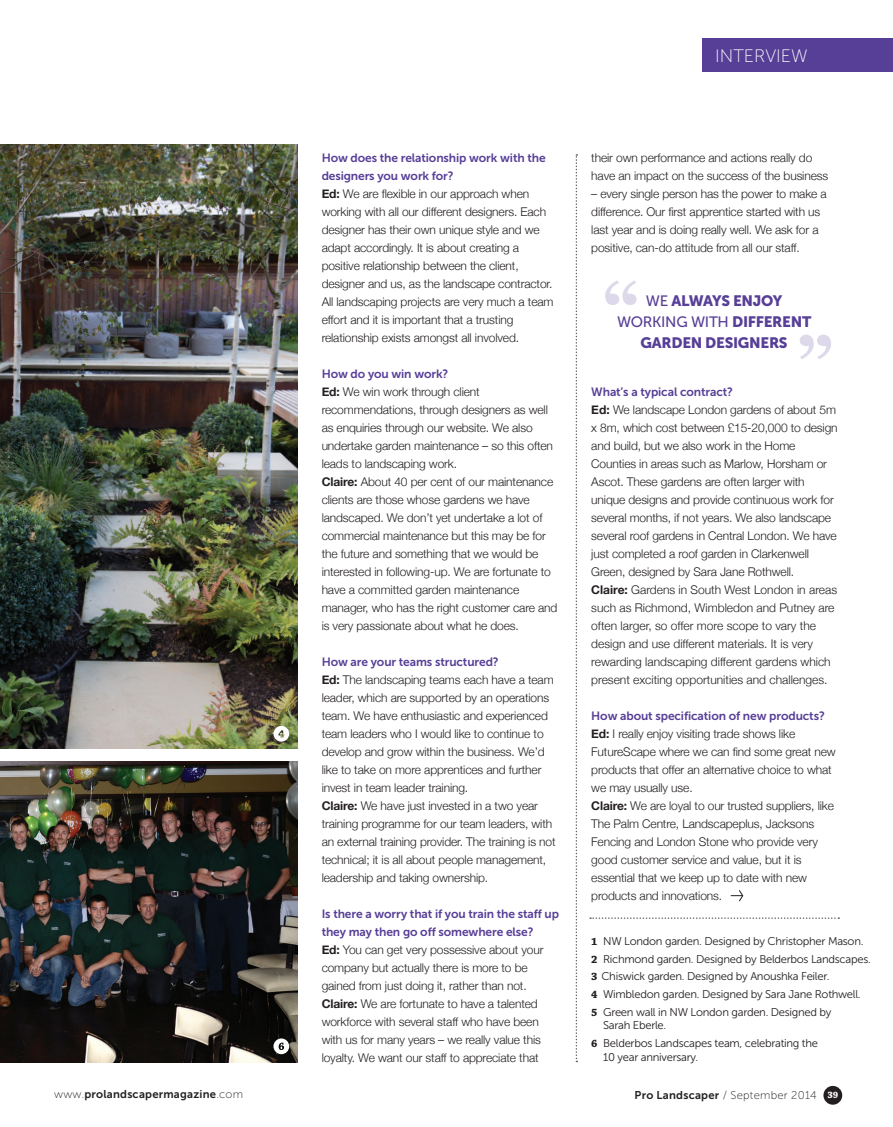
<style>
.page{position:relative;width:893px;height:1127px;background:#fff}
.page>*{position:absolute;margin:0;border:0;box-sizing:border-box;transform-origin:0 0}
.t1{font:18px "Museo Sans 100";color:#fff}
.PL_bodytext_INDENT{font:15px/21px "Museo Sans 900";letter-spacing:-.02em;color:#573e97;text-align:center}
.PL_bodytext_INDENT-2{font:300 12px/18px "Helvetica Neue";letter-spacing:-.01em;color:#231f20}
.PL_bodytext_INDENT-3{font:12px/18px "Museo Sans 700";letter-spacing:-.01em;color:#573e97}
.t2{font:11.25px/13.5px "Museo Sans 300";letter-spacing:-.025em;color:#231f20}
.t3{font:11.25px "Museo Sans 700";letter-spacing:.02em;color:#231f20}
.t4{font:11.25px "Museo Sans 100";letter-spacing:.02em;color:#231f20}
.s1{font-weight:700}
.s2{font-family:"Museo Sans 500"}
.s3{font-family:"Chaparral Pro";font-weight:700}
.s4{font-family:"Museo Sans 100"}
.s5{font-family:"Museo Sans 700"}
.s6{font-family:"Chaparral Pro";font-weight:700;font-size:9.75px;color:#fff}
</style>
<div class="page">
<div style="left:823px;top:1086px;width:19px;height:18px;background:#231f20;border-radius:50%"></div>
<div style="left:702px;top:39px;width:191px;height:33px;background:#573e97"></div>
<svg style="left:576px;top:154px;width:1px;height:908px"></svg>
<img style="left:0;top:144px;width:298px;height:605px">
<img style="left:0;top:761px;width:298px;height:301px">
<svg style="left:590px;top:917px;width:249px;height:2px"></svg>
<svg style="left:605px;top:280px;width:32px;height:25px"></svg>
<svg style="left:800px;top:335px;width:31px;height:24px"></svg>
<svg style="left:273px;top:726px;width:16px;height:15px"></svg>
<svg style="left:731px;top:890px;width:13px;height:12px"></svg>
<svg style="left:273px;top:1038px;width:16px;height:16px"></svg>
<h1 class="t1" style="left:715px;top:46px;width:94px">INTERVIEW</h1>
<p class="PL_bodytext_INDENT-3" style="left:322px;top:149px;width:226px">How does the relationship work with the designers you work for?</p>
<p class="PL_bodytext_INDENT-2" style="left:322px;top:184px;width:233px"><span class="s1">Ed:</span> We are flexible in our approach when working with all our different designers. Each designer has their own unique style and we adapt accordingly. It is about creating a positive relationship between the client, designer and us, as the landscape contractor.<br>All landscaping projects are very much a team effort and it is important that a trusting relationship exists amongst all involved.</p>
<p class="PL_bodytext_INDENT-3" style="left:322px;top:365px;width:128px">How do you win work?</p>
<p class="PL_bodytext_INDENT-2" style="left:322px;top:382px;width:233px"><span class="s1">Ed:</span> We win work through client recommendations, through designers as well as enquiries through our website. We also undertake garden maintenance – so this often leads to landscaping work.</p>
<p class="PL_bodytext_INDENT-2" style="left:322px;top:472px;width:237px"><span class="s1">Claire:</span> About 40 per cent of our maintenance clients are those whose gardens we have landscaped. We don’t yet undertake a lot of commercial maintenance but this may be for the future and something that we would be interested in following-up. We are fortunate to have a committed garden maintenance manager, who has the right customer care and is very passionate about what he does.</p>
<p class="PL_bodytext_INDENT-3" style="left:322px;top:653px;width:179px">How are your teams structured?</p>
<p class="PL_bodytext_INDENT-2" style="left:322px;top:670px;width:234px"><span class="s1">Ed:</span> The landscaping teams each have a team leader, which are supported by an operations team. We have enthusiastic and experienced team leaders who I would like to continue to develop and grow within the business. We’d like to take on more apprentices and further invest in team leader training.</p>
<p class="PL_bodytext_INDENT-2" style="left:322px;top:796px;width:235px"><span class="s1">Claire:</span> We have just invested in a two year training programme for our team leaders, with an external training provider. The training is not technical; it is all about people management, leadership and taking ownership.</p>
<p class="PL_bodytext_INDENT-3" style="left:322px;top:905px;width:239px">Is there a worry that if you train the staff up they may then go off somewhere else?</p>
<p class="PL_bodytext_INDENT-2" style="left:322px;top:940px;width:223px"><span class="s1">Ed:</span> You can get very possessive about your company but actually there is more to be gained from just doing it, rather than not.</p>
<p class="PL_bodytext_INDENT-2" style="left:322px;top:994px;width:221px"><span class="s1">Claire:</span> We are fortunate to have a talented workforce with several staff who have been with us for many years – we really value this loyalty. We want our staff to appreciate that</p>
<p class="PL_bodytext_INDENT-2" style="left:591px;top:148px;width:238px">their own performance and actions really do have an impact on the success of the business</p>
<p class="PL_bodytext_INDENT-2" style="left:591px;top:184px;width:237px">– every single person has the power to make a difference. Our first apprentice started with us last year and is doing really well. We ask for a positive, can-do attitude from all our staff.</p>
<p class="PL_bodytext_INDENT" style="left:617px;top:290px;width:196px"><span class="s2">WE</span> ALWAYS ENJOY<br><span class="s2">WORKING WITH</span> DIFFERENT<br>GARDEN DESIGNERS</p>
<p class="PL_bodytext_INDENT-3" style="left:591px;top:383px;width:143px">What’s a typical contract?</p>
<p class="PL_bodytext_INDENT-2" style="left:591px;top:400px;width:248px"><span class="s1">Ed:</span> We landscape London gardens of about 5m x 8m, which cost between £15-20,000 to design and build, but we also work in the Home Counties in areas such as Marlow, Horsham or Ascot. These gardens are often larger with unique designs and provide continuous work for several months, if not years. We also landscape several roof gardens in Central London. We have just completed a roof garden in Clarkenwell Green, designed by Sara Jane Rothwell.</p>
<p class="PL_bodytext_INDENT-2" style="left:591px;top:580px;width:247px"><span class="s1">Claire:</span> Gardens in South West London in areas such as Richmond, Wimbledon and Putney are often larger, so offer more scope to vary the design and use different materials. It is very rewarding landscaping different gardens which present exciting opportunities and challenges.</p>
<p class="PL_bodytext_INDENT-3" style="left:591px;top:707px;width:235px">How about specification of new products?</p>
<p class="PL_bodytext_INDENT-2" style="left:591px;top:724px;width:246px"><span class="s1">Ed:</span> I really enjoy visiting trade shows like FutureScape where we can find some great new products that offer an alternative choice to what we may usually use.</p>
<p class="PL_bodytext_INDENT-2" style="left:591px;top:796px;width:244px"><span class="s1">Claire:</span> We are loyal to our trusted suppliers, like The Palm Centre, Landscapeplus, Jacksons Fencing and London Stone who provide very good customer service and value, but it is essential that we keep up to date with new products and innovations.</p>
<p class="t2" style="left:591px;top:934px;width:274px"><span class="s3">1</span> NW London garden. Designed by Christopher Mason.</p>
<p class="t2" style="left:591px;top:952px;width:281px"><span class="s3">2</span> Richmond garden. Designed by Belderbos Landscapes.</p>
<p class="t2" style="left:591px;top:970px;width:240px"><span class="s3">3</span> Chiswick garden. Designed by Anoushka Feiler.</p>
<p class="t2" style="left:591px;top:987px;width:271px"><span class="s3">4</span> Wimbledon garden. Designed by Sara Jane Rothwell.</p>
<p class="t2" style="left:603px;top:1005px;width:230px;text-indent:-12px"><span class="s3">5</span> Green wall in NW London garden. Designed by<br>Sarah Eberle.</p>
<p class="t2" style="left:603px;top:1036px;width:216px;text-indent:-12px"><span class="s3">6</span> Belderbos Landscapes team, celebrating the<br>10 year anniversary.</p>
<p class="t3" style="left:54px;top:1088px;width:190px"><span class="s4">www.</span>prolandscapermagazine<span class="s4">.com</span></p>
<p class="t4" style="left:635px;top:1089px;width:205px"><span class="s5">Pro Landscaper</span> / September 2014 <span class="s6">39</span></p>
</div>
